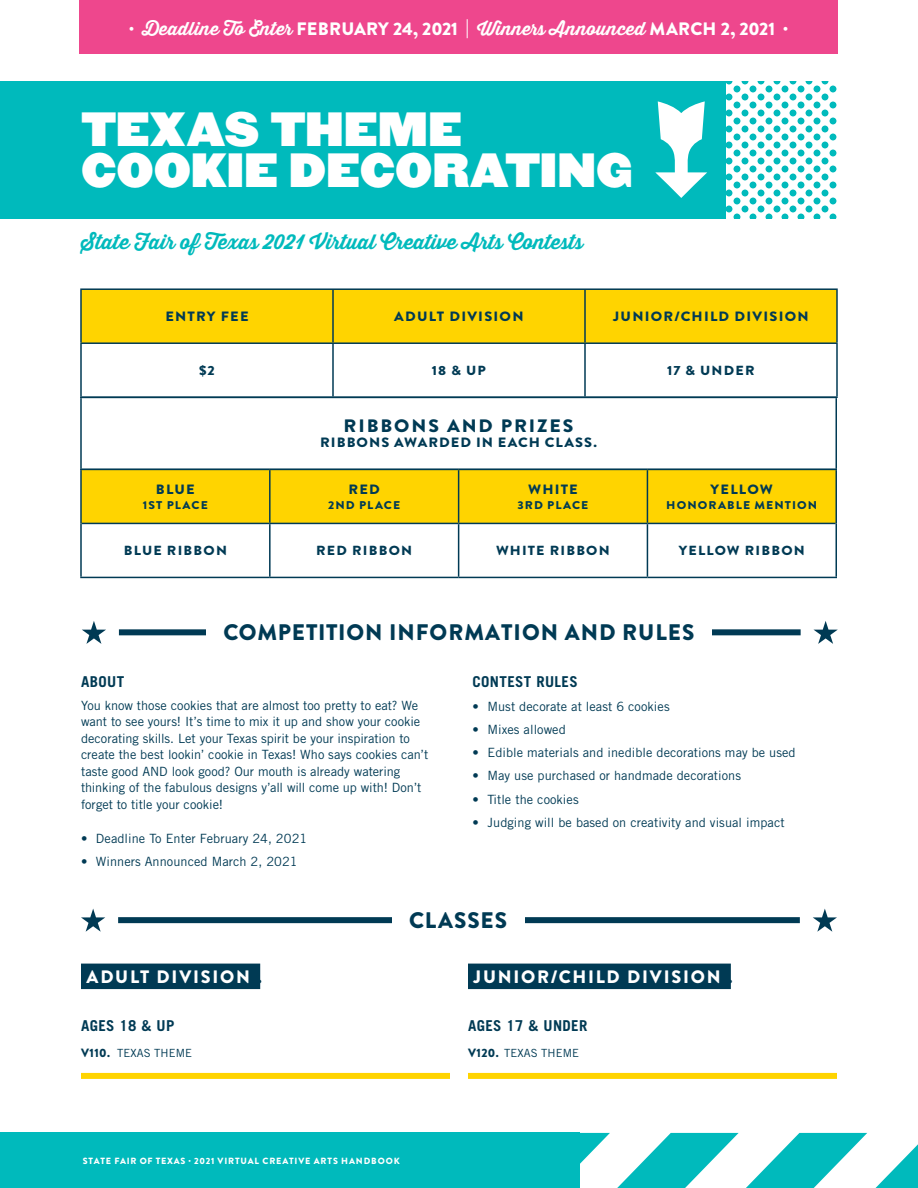
<style>
.page{position:relative;width:918px;height:1188px;background:#fff}
.page>*{position:absolute;margin:0;border:0;box-sizing:border-box;transform-origin:0 0}
.t1{font:42px/40.5px "Champion Heviweight";letter-spacing:.005em;color:#fff}
.t2{font:900 22.5px "Brandon Grotesque";letter-spacing:.045em;color:#003a54}
.t3{font:700 20.25px "Thirsty Script";color:#00babc}
.t4{font:700 18px "Thirsty Script";letter-spacing:.01em;color:#fff}
.t5{font:900 18px "Brandon Grotesque";letter-spacing:.1em;color:#fff}
.t6{font:900 18px "Brandon Grotesque";letter-spacing:.095em;color:#003a54;scale:1.08 1}
.t7{font:700 15px "Trade Gothic LT Std";letter-spacing:.025em;color:#003a54}
.t8{font:900 13.5px "Brandon Grotesque";letter-spacing:.085em;color:#003a54;scale:1.08 1}
.t9{font:900 13.2px "Brandon Grotesque";letter-spacing:.085em;color:#003a54;scale:1.08 1}
.t10{font:12.75px/16.5px "Trade Gothic LT Std";letter-spacing:.005em;color:#003a54}
.t11{font:900 11.25px "Brandon Grotesque";letter-spacing:.09em;color:#003a54;scale:1.08 1}
.t12{font:11.25px "Trade Gothic LT Std";letter-spacing:.01em;color:#003a54}
.t13{font:900 9px "Brandon Grotesque";letter-spacing:.095em;color:#fff}
.s1{font-family:"Brandon Grotesque";font-weight:900}
.s2{color:#003a54}
.s3{font-family:"Brandon Grotesque";font-weight:900;font-size:12px}
</style>
<div class="page">
<div style="left:0;top:1133px;width:579px;height:55px;background:#00babc"></div>
<svg style="left:579px;top:1133px;width:339px;height:55px"></svg>
<div style="left:119px;top:629px;width:682px;height:6px;background:#003a54"></div>
<svg style="left:813px;top:621px;width:25px;height:23px"></svg>
<svg style="left:82px;top:621px;width:24px;height:23px"></svg>
<div style="left:206px;top:617px;width:506px;height:31px;background:#fff"></div>
<div style="left:0;top:81px;width:725px;height:137px;background:#00babc"></div>
<div style="left:79px;top:0;width:759px;height:54px;background:#ee478d"></div>
<svg style="left:725px;top:81px;width:112px;height:137px"></svg>
<svg style="left:655px;top:101px;width:52px;height:97px"></svg>
<div style="left:118px;top:917px;width:682px;height:6px;background:#003a54"></div>
<svg style="left:813px;top:909px;width:24px;height:23px"></svg>
<svg style="left:81px;top:909px;width:24px;height:23px"></svg>
<div style="left:392px;top:905px;width:133px;height:30px;background:#fff"></div>
<div style="left:81px;top:964px;width:179px;height:25px;background:#003a54"></div>
<div style="left:81px;top:1073px;width:369px;height:6px;background:#ffd400"></div>
<div style="left:468px;top:964px;width:263px;height:25px;background:#003a54"></div>
<div style="left:468px;top:1073px;width:369px;height:6px;background:#ffd400"></div>
<hr style="left:80px;top:398px;width:2px;height:71px;background:#003a54">
<hr style="left:836px;top:398px;width:1px;height:71px;background:#003a54">
<div style="left:82px;top:290px;width:754px;height:52px;background:#ffd400"></div>
<hr style="left:80px;top:344px;width:2px;height:52px;background:#003a54">
<hr style="left:332px;top:344px;width:2px;height:52px;background:#003a54">
<hr style="left:584px;top:344px;width:2px;height:52px;background:#003a54">
<hr style="left:836px;top:344px;width:2px;height:52px;background:#003a54">
<hr style="left:80px;top:396px;width:253px;height:2px;background:#003a54">
<hr style="left:333px;top:396px;width:252px;height:2px;background:#003a54">
<hr style="left:585px;top:396px;width:253px;height:2px;background:#003a54">
<hr style="left:80px;top:288px;width:253px;height:2px;background:#003a54">
<hr style="left:80px;top:290px;width:2px;height:52px;background:#003a54">
<hr style="left:333px;top:288px;width:252px;height:2px;background:#003a54">
<hr style="left:332px;top:290px;width:2px;height:52px;background:#003a54">
<hr style="left:585px;top:288px;width:253px;height:2px;background:#003a54">
<hr style="left:584px;top:290px;width:2px;height:52px;background:#003a54">
<hr style="left:836px;top:290px;width:2px;height:52px;background:#003a54">
<hr style="left:80px;top:342px;width:253px;height:2px;background:#003a54">
<hr style="left:333px;top:342px;width:252px;height:2px;background:#003a54">
<hr style="left:585px;top:342px;width:253px;height:2px;background:#003a54">
<div style="left:82px;top:470px;width:753px;height:53px;background:#ffd400"></div>
<hr style="left:80px;top:470px;width:2px;height:53px;background:#003a54">
<hr style="left:80px;top:469px;width:190px;height:1px;background:#003a54">
<hr style="left:269px;top:470px;width:2px;height:53px;background:#003a54">
<hr style="left:270px;top:469px;width:189px;height:1px;background:#003a54">
<hr style="left:459px;top:469px;width:188px;height:1px;background:#003a54">
<hr style="left:647px;top:469px;width:190px;height:1px;background:#003a54">
<hr style="left:458px;top:470px;width:1px;height:53px;background:#003a54">
<hr style="left:647px;top:470px;width:1px;height:53px;background:#003a54">
<hr style="left:835px;top:470px;width:2px;height:53px;background:#003a54">
<hr style="left:80px;top:523px;width:2px;height:54px;background:#003a54">
<hr style="left:82px;top:523px;width:188px;height:1px;background:#003a54">
<hr style="left:270px;top:523px;width:189px;height:1px;background:#003a54">
<hr style="left:459px;top:523px;width:188px;height:1px;background:#003a54">
<hr style="left:647px;top:523px;width:188px;height:1px;background:#003a54">
<hr style="left:269px;top:524px;width:2px;height:53px;background:#003a54">
<hr style="left:458px;top:524px;width:1px;height:53px;background:#003a54">
<hr style="left:647px;top:524px;width:1px;height:53px;background:#003a54">
<hr style="left:835px;top:523px;width:2px;height:54px;background:#003a54">
<hr style="left:80px;top:577px;width:190px;height:1px;background:#003a54">
<hr style="left:270px;top:577px;width:189px;height:1px;background:#003a54">
<hr style="left:459px;top:577px;width:188px;height:1px;background:#003a54">
<hr style="left:647px;top:577px;width:190px;height:1px;background:#003a54">
<h3 class="t4" style="left:129px;top:15px;width:660px"><span class="s1">·</span> Deadline To Enter <span class="s1">FEBRUARY 24, 2021 |</span> Winners Announced <span class="s1">MARCH 2, 2021 ·</span></h3>
<h1 class="t1" style="left:81px;top:110px;width:553px">TEXAS THEME<br>COOKIE DECORATING</h1>
<h3 class="t3" style="left:81px;top:227px;width:504px">State Fair of Texas 2021 Virtual Creative Arts Contests</h3>
<p class="t8" style="left:165px;top:307px;width:78px">ENTRY FEE</p>
<p class="t8" style="left:394px;top:307px;width:121px">ADULT DIVISION</p>
<p class="t8" style="left:613px;top:307px;width:183px">JUNIOR/CHILD DIVISION</p>
<p class="t9" style="left:199px;top:361px;width:16px">$2</p>
<p class="t9" style="left:432px;top:361px;width:51px">18 &amp; UP</p>
<p class="t9" style="left:667px;top:361px;width:83px">17 &amp; UNDER</p>
<p class="t8" style="left:156px;top:479px;width:38px">BLUE</p>
<p class="t11" style="left:143px;top:497px;width:62px">1ST PLACE</p>
<h3 class="t6" style="left:344px;top:413px;width:214px">RIBBONS AND PRIZES</h3>
<p class="t8" style="left:320px;top:433px;width:258px">RIBBONS AWARDED IN EACH CLASS.</p>
<p class="t8" style="left:348px;top:479px;width:31px">RED</p>
<p class="t11" style="left:328px;top:497px;width:68px">2ND PLACE</p>
<p class="t8" style="left:528px;top:479px;width:47px">WHITE</p>
<p class="t11" style="left:518px;top:497px;width:67px">3RD PLACE</p>
<p class="t8" style="left:711px;top:479px;width:59px">YELLOW</p>
<p class="t11" style="left:666px;top:497px;width:141px">HONORABLE MENTION</p>
<p class="t9" style="left:124px;top:541px;width:97px">BLUE RIBBON</p>
<p class="t9" style="left:316px;top:541px;width:90px">RED RIBBON</p>
<p class="t9" style="left:496px;top:541px;width:107px">WHITE RIBBON</p>
<p class="t9" style="left:679px;top:541px;width:118px">YELLOW RIBBON</p>
<h2 class="t2" style="left:223px;top:617px;width:473px">COMPETITION INFORMATION AND RULES</h2>
<p class="t7" style="left:81px;top:672px;width:45px">ABOUT</p>
<p class="t10" style="left:81px;top:697px;width:349px">You know those cookies that are almost too pretty to eat? We want to see yours! It’s time to mix it up and show your cookie decorating skills. Let your Texas spirit be your inspiration to create the best lookin’ cookie in Texas! Who says cookies can’t taste good AND look good? Our mouth is already watering thinking of the fabulous designs y’all will come up with! Don’t forget to title your cookie!</p>
<p class="t10" style="left:81px;top:830px;width:228px">• Deadline To Enter February 24, 2021</p>
<p class="t10" style="left:81px;top:853px;width:218px">• Winners Announced March 2, 2021</p>
<p class="t7" style="left:472px;top:672px;width:107px">CONTEST RULES</p>
<p class="t10" style="left:472px;top:698px;width:199px">• Must decorate at least 6 cookies</p>
<p class="t10" style="left:472px;top:721px;width:95px">• Mixes allowed</p>
<p class="t10" style="left:472px;top:744px;width:325px">• Edible materials and inedible decorations may be used</p>
<p class="t10" style="left:472px;top:767px;width:270px">• May use purchased or handmade decorations</p>
<p class="t10" style="left:472px;top:791px;width:108px">• Title the cookies</p>
<p class="t10" style="left:472px;top:814px;width:314px">• Judging will be based on creativity and visual impact</p>
<h3 class="t5" style="left:87px;top:964px;width:177px">ADULT DIVISION <span class="s2">.</span></h3>
<p class="t7" style="left:81px;top:1016px;width:95px">AGES 18 &amp; UP</p>
<p class="t12" style="left:81px;top:1046px;width:113px"><span class="s3">V110.</span> TEXAS THEME</p>
<h2 class="t2" style="left:409px;top:904px;width:100px">CLASSES</h2>
<h3 class="t5" style="left:474px;top:964px;width:260px">JUNIOR/CHILD DIVISION <span class="s2">.</span></h3>
<p class="t7" style="left:468px;top:1016px;width:121px">AGES 17 &amp; UNDER</p>
<p class="t12" style="left:468px;top:1046px;width:113px"><span class="s3">V120.</span> TEXAS THEME</p>
<p class="t13" style="left:83px;top:1154px;width:318px">STATE FAIR OF TEXAS · 2021 VIRTUAL CREATIVE ARTS HANDBOOK</p>
</div>
